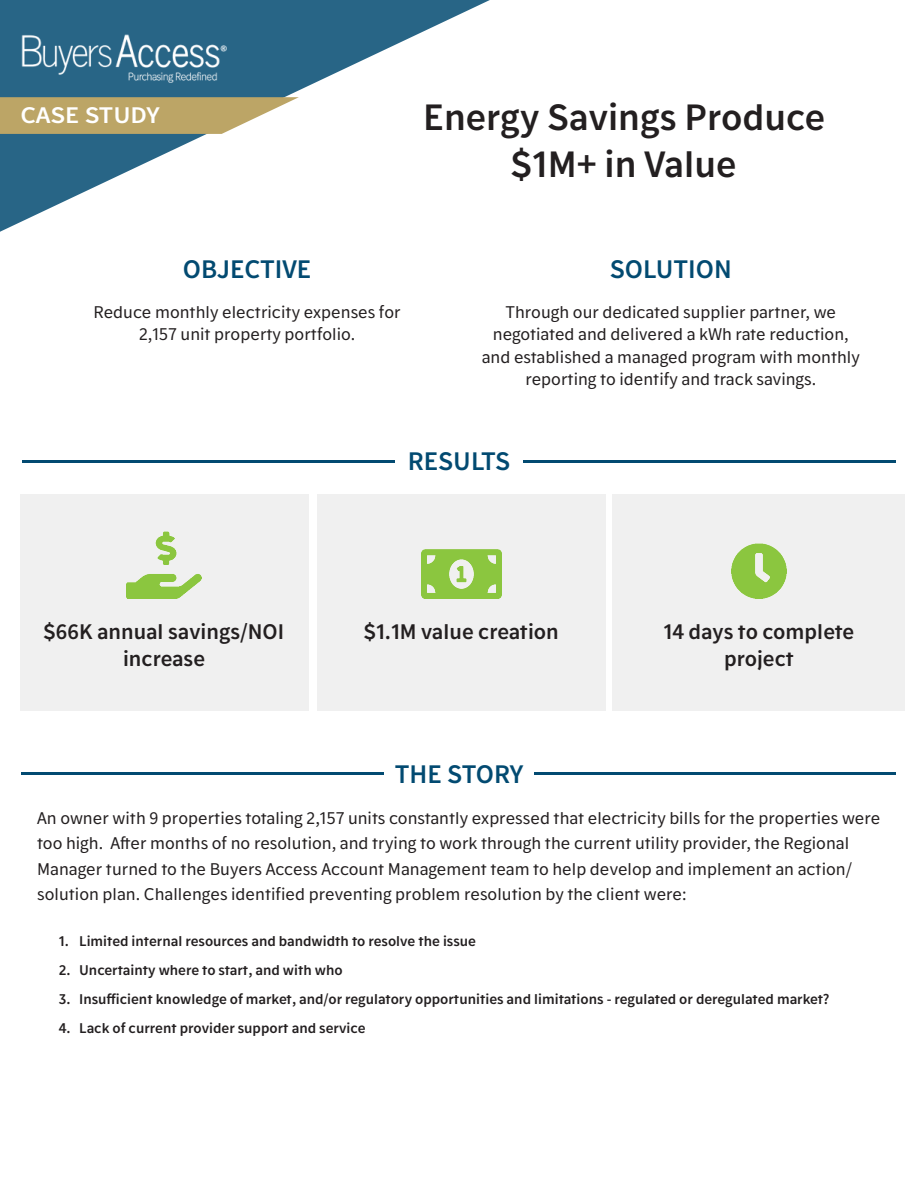
<style>
.page{position:relative;width:918px;height:1188px;background:#fff}
.page>*{position:absolute;margin:0;border:0;box-sizing:border-box;transform-origin:0 0}
.t1{font:600 39px/46.8px "Monrad Grotesk";color:#231f20;text-align:center}
.t2{font:600 27px "Monrad Grotesk";color:#024a71}
.t3{font:600 24px "Monrad Grotesk";color:#fff;scale:1.1 1}
.t4{font:600 22.5px/27px "Monrad Grotesk";color:#231f20;text-align:center}
.t5{font:18px/22.5px "Monrad Grotesk";color:#231f20;text-align:center}
.t6{font:600 15px "Monrad Grotesk";color:#231f20}
</style>
<div class="page">
<hr style="left:22px;top:460px;width:372px;height:3px;background:#024a71">
<hr style="left:22px;top:773px;width:362px;height:2px;background:#024a71">
<div style="left:20px;top:494px;width:288px;height:217px;background:#f0f0f0"></div>
<div style="left:317px;top:494px;width:289px;height:217px;background:#f0f0f0"></div>
<div style="left:613px;top:494px;width:292px;height:217px;background:#f0f0f0"></div>
<hr style="left:524px;top:460px;width:372px;height:3px;background:#024a71">
<hr style="left:534px;top:773px;width:362px;height:2px;background:#024a71">
<img style="left:421px;top:550px;width:81px;height:48px">
<svg style="left:0;top:0;width:490px;height:232px"></svg>
<svg style="left:0;top:97px;width:299px;height:37px;background:#c3b079"></svg>
<img style="left:15px;top:27px;width:217px;height:59px">
<img style="left:731px;top:543px;width:55px;height:55px">
<img style="left:127px;top:532px;width:74px;height:66px">
<p class="t3" style="left:20px;top:99px;width:128px">CASE STUDY</p>
<p class="t1" style="left:423px;top:93px;width:403px">Energy Savings Produce $1M+ in Value</p>
<p class="t2" style="left:183px;top:252px;width:130px">OBJECTIVE</p>
<p class="t5" style="left:94px;top:301px;width:309px">Reduce monthly electricity expenses for<br>2,157 unit property portfolio.</p>
<p class="t2" style="left:610px;top:252px;width:123px">SOLUTION</p>
<p class="t5" style="left:482px;top:301px;width:380px">Through our dedicated supplier partner, we negotiated and delivered a kWh rate reduction, and established a managed program with monthly reporting to identify and track savings.</p>
<p class="t2" style="left:408px;top:444px;width:104px">RESULTS</p>
<p class="t4" style="left:44px;top:617px;width:242px">$66K annual savings/NOI increase</p>
<p class="t4" style="left:364px;top:617px;width:196px">$1.1M value creation</p>
<p class="t4" style="left:664px;top:617px;width:192px">14 days to complete project</p>
<p class="t2" style="left:395px;top:756px;width:130px">THE STORY</p>
<p class="t5" style="left:37px;top:805px;width:845px;line-height:25.5px;text-align:left">An owner with 9 properties totaling 2,157 units constantly expressed that electricity bills for the properties were too high. After months of no resolution, and trying to work through the current utility provider, the Regional Manager turned to the Buyers Access Account Management team to help develop and implement an action/ solution plan. Challenges identified preventing problem resolution by the client were:</p>
<p class="t6" style="left:59px;top:931px;width:419px">1. Limited internal resources and bandwidth to resolve the issue</p>
<p class="t6" style="left:59px;top:960px;width:285px">2. Uncertainty where to start, and with who</p>
<p class="t6" style="left:59px;top:989px;width:772px">3. Insufficient knowledge of market, and/or regulatory opportunities and limitations - regulated or deregulated market?</p>
<p class="t6" style="left:59px;top:1019px;width:308px">4. Lack of current provider support and service</p>
</div>
